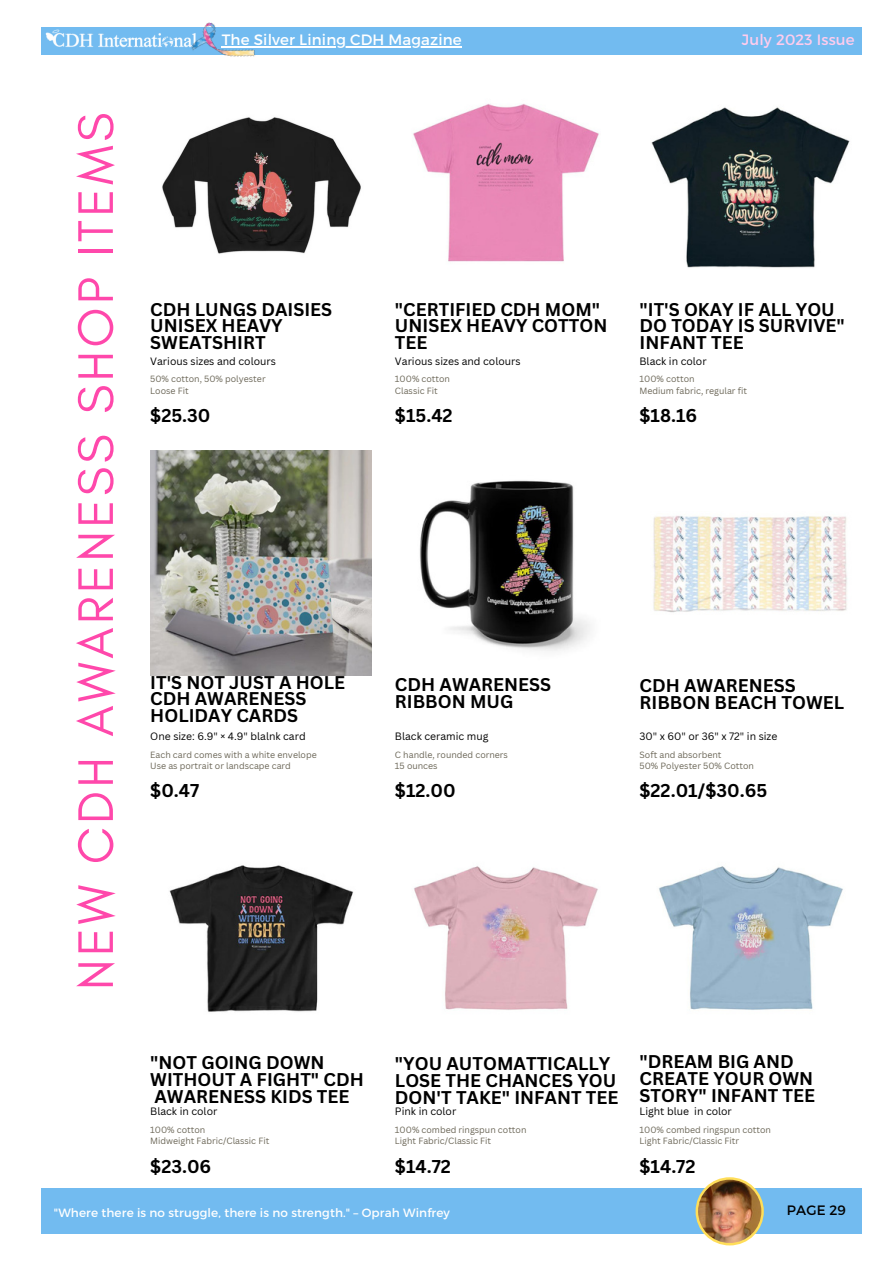
<style>
.page{position:relative;width:893px;height:1264px;background:#fff}
.page>*{position:absolute;margin:0;border:0;box-sizing:border-box;transform-origin:0 0}
.t1{font:50.85px "Glacial Indifference";letter-spacing:.065em;color:#ff48ab}
.t2{font:700 18px "Canva Sans";color:#000}
.t3{font:700 17.85px/16.8px "Canva Sans";color:#000}
.t4{font:15px "Montserrat";letter-spacing:.01em;color:#fff}
.t5{font:15px "Montserrat";letter-spacing:.01em;color:#ffcced}
.t6{font:13.65px "Montserrat";letter-spacing:.01em;color:#000}
.t7{font:12px "Montserrat";letter-spacing:.01em;color:#fff}
.t8{font:10.35px "Canva Sans";color:#000}
.t9{font:8.85px "Canva Sans";color:#6b6657}
</style>
<div class="page">
<img style="left:162px;top:117px;width:199px;height:137px">
<img style="left:150px;top:450px;width:222px;height:225px">
<img style="left:169px;top:865px;width:184px;height:147px">
<img style="left:413px;top:103px;width:186px;height:159px">
<img style="left:419px;top:480px;width:171px;height:171px">
<img style="left:414px;top:866px;width:184px;height:144px">
<img style="left:651px;top:107px;width:199px;height:161px">
<img style="left:653px;top:516px;width:195px;height:97px">
<img style="left:659px;top:866px;width:184px;height:144px">
<div style="left:41px;top:28px;width:820px;height:27px;background:#72bbf0"></div>
<img style="left:46px;top:29px;width:145px;height:19px">
<img style="left:191px;top:22px;width:70px;height:35px">
<hr style="left:222px;top:46px;width:240px;height:1px;background:#fff">
<div style="left:41px;top:1188px;width:820px;height:45px;background:#72bbf0"></div>
<svg style="left:695px;top:1177px;width:68px;height:68px"></svg>
<img style="left:698px;top:1179px;width:63px;height:63px;border-radius:50%">
<p class="t1" style="left:65px;top:990px;width:878px;rotate:-90deg">NEW CDH AWARENESS SHOP ITEMS</p>
<p class="t4" style="left:222px;top:30px;width:241px">The Silver Lining CDH Magazine</p>
<p class="t5" style="left:741px;top:30px;width:114px">July 2023 Issue</p>
<p class="t3" style="left:150px;top:300px;width:183px">CDH LUNGS DAISIES<br>UNISEX HEAVY<br>SWEATSHIRT</p>
<p class="t3" style="left:395px;top:300px;width:214px">"CERTIFIED CDH MOM"<br>UNISEX HEAVY COTTON<br>TEE</p>
<p class="t3" style="left:639px;top:300px;width:207px">"IT'S OKAY IF ALL YOU<br>DO TODAY IS SURVIVE"<br>INFANT TEE</p>
<p class="t8" style="left:150px;top:353px;width:127px">Various sizes and colours</p>
<p class="t8" style="left:395px;top:353px;width:127px">Various sizes and colours</p>
<p class="t8" style="left:639px;top:353px;width:69px">Black in color</p>
<p class="t9" style="left:150px;top:372px;width:117px">50% cotton, 50% polyester</p>
<p class="t9" style="left:150px;top:384px;width:40px">Loose Fit</p>
<p class="t9" style="left:395px;top:372px;width:57px">100% cotton</p>
<p class="t9" style="left:395px;top:384px;width:44px">Classic Fit</p>
<p class="t9" style="left:639px;top:372px;width:57px">100% cotton</p>
<p class="t9" style="left:639px;top:384px;width:109px">Medium fabric, regular fit</p>
<p class="t2" style="left:150px;top:402px;width:62px">$25.30</p>
<p class="t2" style="left:395px;top:402px;width:59px">$15.42</p>
<p class="t2" style="left:639px;top:402px;width:59px">$18.16</p>
<p class="t3" style="left:150px;top:673px;width:196px">IT'S NOT JUST A HOLE<br>CDH AWARENESS<br>HOLIDAY CARDS</p>
<p class="t3" style="left:395px;top:675px;width:158px">CDH AWARENESS<br>RIBBON MUG</p>
<p class="t3" style="left:639px;top:676px;width:206px">CDH AWARENESS<br>RIBBON BEACH TOWEL</p>
<p class="t8" style="left:150px;top:729px;width:157px">One size: 6.9" × 4.9" blalnk card</p>
<p class="t8" style="left:395px;top:729px;width:95px">Black ceramic mug</p>
<p class="t8" style="left:639px;top:729px;width:139px">30" x 60" or 36" x 72" in size</p>
<p class="t9" style="left:150px;top:748px;width:168px">Each card comes with a white envelope</p>
<p class="t9" style="left:150px;top:760px;width:142px">Use as portrait or landscape card</p>
<p class="t9" style="left:395px;top:748px;width:114px">C handle, rounded corners</p>
<p class="t9" style="left:395px;top:760px;width:44px">15 ounces</p>
<p class="t9" style="left:639px;top:748px;width:83px">Soft and absorbent</p>
<p class="t9" style="left:639px;top:760px;width:116px">50% Polyester 50% Cotton</p>
<p class="t2" style="left:150px;top:778px;width:50px">$0.47</p>
<p class="t2" style="left:395px;top:778px;width:62px">$12.00</p>
<p class="t2" style="left:639px;top:778px;width:129px">$22.01/$30.65</p>
<p class="t3" style="left:150px;top:1053px;width:215px">"NOT GOING DOWN<br>WITHOUT A FIGHT" CDH<br>AWARENESS KIDS TEE</p>
<p class="t3" style="left:395px;top:1054px;width:225px">"YOU AUTOMATTICALLY<br>LOSE THE CHANCES YOU<br>DON'T TAKE" INFANT TEE</p>
<p class="t3" style="left:639px;top:1052px;width:177px">"DREAM BIG AND<br>CREATE YOUR OWN<br>STORY" INFANT TEE</p>
<p class="t8" style="left:150px;top:1104px;width:69px">Black in color</p>
<p class="t8" style="left:395px;top:1104px;width:63px">Pink in color</p>
<p class="t8" style="left:639px;top:1104px;width:94px">Light blue in color</p>
<p class="t9" style="left:150px;top:1123px;width:57px">100% cotton</p>
<p class="t9" style="left:150px;top:1134px;width:120px">Midweight Fabric/Classic Fit</p>
<p class="t9" style="left:395px;top:1123px;width:133px">100% combed ringspun cotton</p>
<p class="t9" style="left:395px;top:1134px;width:98px">Light Fabric/Classic Fit</p>
<p class="t9" style="left:639px;top:1123px;width:133px">100% combed ringspun cotton</p>
<p class="t9" style="left:639px;top:1134px;width:101px">Light Fabric/Classic Fitr</p>
<p class="t2" style="left:150px;top:1153px;width:63px">$23.06</p>
<p class="t2" style="left:395px;top:1153px;width:57px">$14.72</p>
<p class="t2" style="left:639px;top:1153px;width:57px">$14.72</p>
<p class="t7" style="left:54px;top:1204px;width:397px">"Where there is no struggle, there is no strength." – Oprah Winfrey</p>
<p class="t6" style="left:786px;top:1201px;width:61px">PAGE 29</p>
</div>
